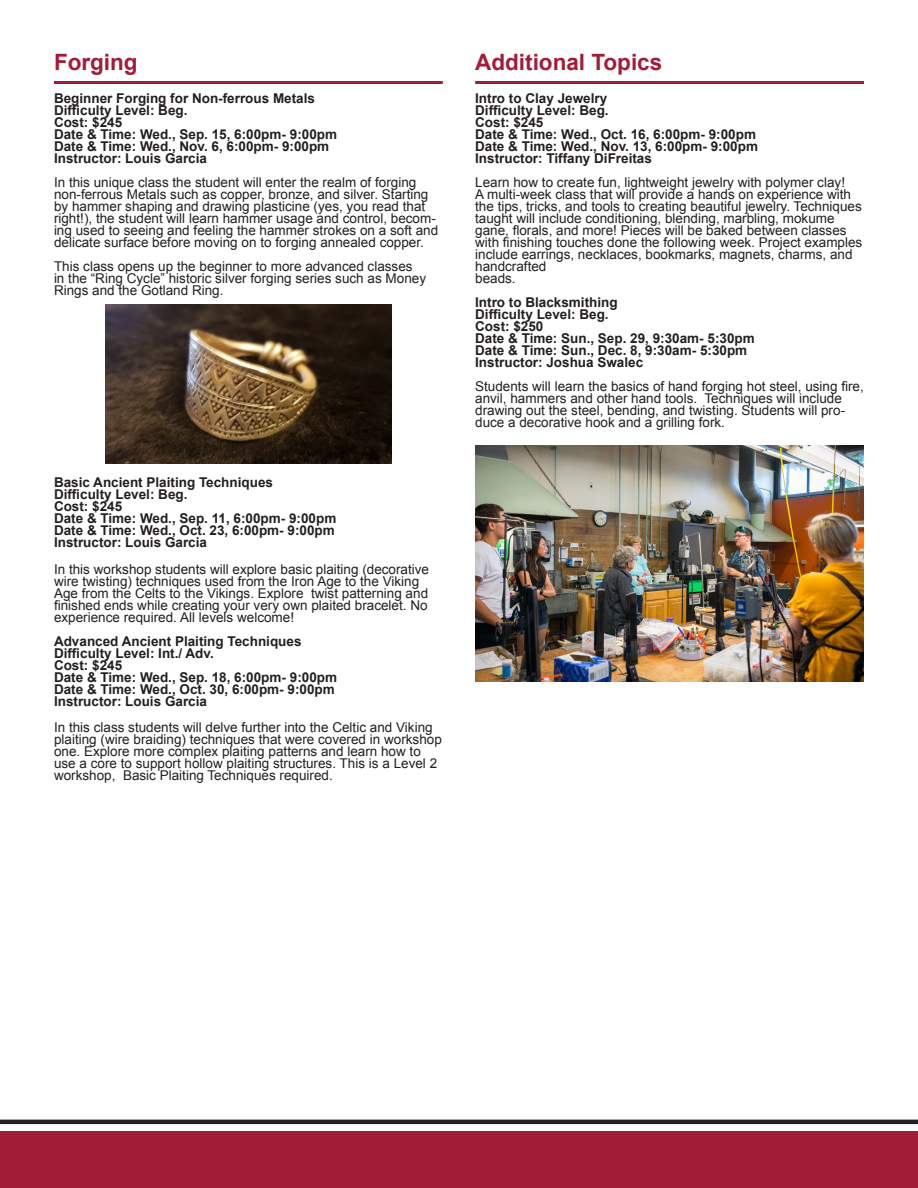
<style>
.page{position:relative;width:918px;height:1188px;background:#fff}
.page>*{position:absolute;margin:0;border:0;box-sizing:border-box;transform-origin:0 0}
.t1{font:700 22.5px "Arial";color:#a31c37}
.t2{font:13.5px/12px "Arial";color:#231f20}
.t3{font:700 13.5px "Arial";color:#231f20}
</style>
<div class="page">
<div style="left:0;top:1131px;width:918px;height:57px;background:#a31c37"></div>
<hr style="left:0;top:1120px;width:918px;height:4px;background:#231f20">
<hr style="left:54px;top:81px;width:389px;height:3px;background:#a31c37">
<img style="left:105px;top:304px;width:286px;height:160px">
<hr style="left:475px;top:81px;width:389px;height:3px;background:#a31c37">
<img style="left:475px;top:446px;width:389px;height:236px">
<p class="t1" style="left:54px;top:48px;width:85px">Forging</p>
<p class="t3" style="left:54px;top:90px;width:263px">Beginner Forging for Non-ferrous Metals</p>
<p class="t3" style="left:54px;top:102px;width:135px">Difficulty Level: Beg.</p>
<p class="t3" style="left:54px;top:114px;width:70px">Cost: $245</p>
<p class="t3" style="left:54px;top:126px;width:285px">Date &amp; Time: Wed., Sep. 15, 6:00pm- 9:00pm</p>
<p class="t3" style="left:54px;top:138px;width:277px">Date &amp; Time: Wed., Nov. 6, 6:00pm- 9:00pm</p>
<p class="t3" style="left:54px;top:150px;width:155px">Instructor: Louis Garcia</p>
<p class="t2" style="left:54px;top:177px;width:386px">In this unique class the student will enter the realm of forging non-ferrous Metals such as copper, bronze, and silver. Starting by hammer shaping and drawing plasticine (yes, you read that right!), the student will learn hammer usage and control, becom&shy;ing used to seeing and feeling the hammer strokes on a soft and delicate surface before moving on to forging annealed copper.</p>
<p class="t2" style="left:54px;top:261px;width:374px">This class opens up the beginner to more advanced classes in the “Ring Cycle” historic silver forging series such as Money<br>Rings and the Gotland Ring.</p>
<p class="t3" style="left:54px;top:474px;width:221px">Basic Ancient Plaiting Techniques</p>
<p class="t3" style="left:54px;top:486px;width:135px">Difficulty Level: Beg.</p>
<p class="t3" style="left:54px;top:498px;width:70px">Cost: $245</p>
<p class="t3" style="left:54px;top:510px;width:284px">Date &amp; Time: Wed., Sep. 11, 6:00pm- 9:00pm</p>
<p class="t3" style="left:54px;top:522px;width:282px">Date &amp; Time: Wed., Oct. 23, 6:00pm- 9:00pm</p>
<p class="t3" style="left:54px;top:534px;width:155px">Instructor: Louis Garcia</p>
<p class="t2" style="left:54px;top:563px;width:377px">In this workshop students will explore basic plaiting (decorative wire twisting) techniques used from the Iron Age to the Viking Age from the Celts to the Vikings. Explore twist patterning and finished ends while creating your very own plaited bracelet. No experience required. All levels welcome!</p>
<p class="t3" style="left:54px;top:632px;width:249px">Advanced Ancient Plaiting Techniques</p>
<p class="t3" style="left:54px;top:644px;width:161px">Difficulty Level: Int./ Adv.</p>
<p class="t3" style="left:54px;top:656px;width:70px">Cost: $245</p>
<p class="t3" style="left:54px;top:668px;width:285px">Date &amp; Time: Wed., Sep. 18, 6:00pm- 9:00pm</p>
<p class="t3" style="left:54px;top:680px;width:282px">Date &amp; Time: Wed., Oct. 30, 6:00pm- 9:00pm</p>
<p class="t3" style="left:54px;top:692px;width:155px">Instructor: Louis Garcia</p>
<p class="t2" style="left:54px;top:722px;width:389px">In this class students will delve further into the Celtic and Viking plaiting (wire braiding) techniques that were covered in workshop one. Explore more complex plaiting patterns and learn how to use a core to support hollow plaiting structures. This is a Level 2 workshop, Basic Plaiting Techniques required.</p>
<p class="t1" style="left:475px;top:48px;width:189px">Additional Topics</p>
<p class="t3" style="left:475px;top:90px;width:134px">Intro to Clay Jewelry</p>
<p class="t3" style="left:475px;top:102px;width:135px">Difficulty Level: Beg.</p>
<p class="t3" style="left:475px;top:114px;width:70px">Cost: $245</p>
<p class="t3" style="left:475px;top:126px;width:282px">Date &amp; Time: Wed., Oct. 16, 6:00pm- 9:00pm</p>
<p class="t3" style="left:475px;top:138px;width:284px">Date &amp; Time: Wed., Nov. 13, 6:00pm- 9:00pm</p>
<p class="t3" style="left:475px;top:150px;width:178px">Instructor: Tiffany DiFreitas</p>
<p class="t2" style="left:475px;top:177px;width:389px">Learn how to create fun, lightweight jewelry with polymer clay!<br>A multi-week class that will provide a hands on experience with the tips, tricks, and tools to creating beautiful jewelry. Techniques taught will include conditioning, blending, marbling, mokume gane, florals, and more! Pieces will be baked between classes with finishing touches done the following week. Project examples include earrings, necklaces, bookmarks, magnets, charms, and handcrafted</p>
<p class="t2" style="left:475px;top:273px;width:42px">beads.</p>
<p class="t3" style="left:475px;top:294px;width:144px">Intro to Blacksmithing</p>
<p class="t3" style="left:475px;top:306px;width:135px">Difficulty Level: Beg.</p>
<p class="t3" style="left:475px;top:318px;width:70px">Cost: $250</p>
<p class="t3" style="left:475px;top:330px;width:281px">Date &amp; Time: Sun., Sep. 29, 9:30am- 5:30pm</p>
<p class="t3" style="left:475px;top:342px;width:274px">Date &amp; Time: Sun., Dec. 8, 9:30am- 5:30pm</p>
<p class="t3" style="left:475px;top:354px;width:170px">Instructor: Joshua Swalec</p>
<p class="t2" style="left:475px;top:381px;width:390px">Students will learn the basics of hand forging hot steel, using fire, anvil, hammers and other hand tools. Techniques will include drawing out the steel, bending, and twisting. Students will pro&shy;duce a decorative hook and a grilling fork.</p>
</div>
